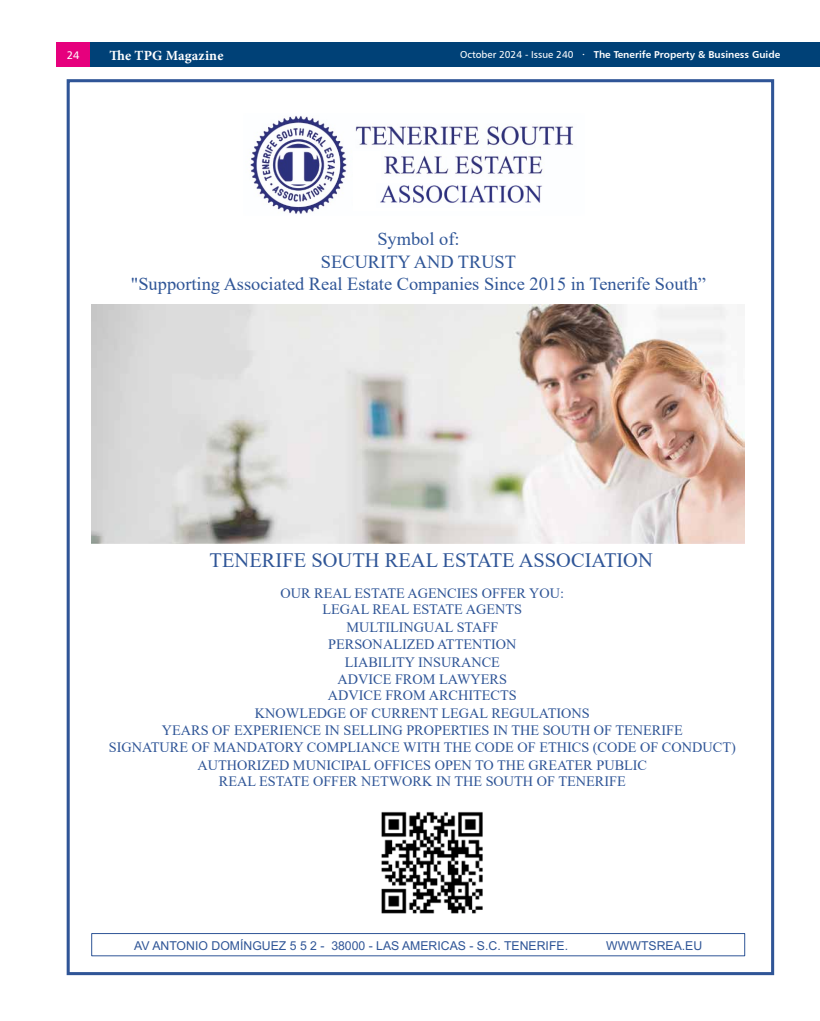
<style>
.page{position:relative;width:820px;height:1021px;background:#fff}
.page>*{position:absolute;margin:0;border:0;box-sizing:border-box;transform-origin:0 0}
.t1{font:20.4px "Times New Roman";color:#2f5597}
.t2{font:18.4px/22.4px "Times New Roman";color:#2f5597;text-align:center}
.t3{font:14.3px/17.1px "Times New Roman";color:#2f5597;text-align:center}
.t4{font:700 14px "Minion Pro";letter-spacing:.01em;color:#fff}
.t5{font:12.2px "Arial";color:#2f5597}
.t6{font:11px "Humanist 777 BT Roman B";color:#fff}
.t7{font:10px "Humanist 777 BT Bold B";color:#fff}
.s1{font-family:"Humanist 777 BT Roman B"}
</style>
<div class="page">
<div style="left:63px;top:42px;width:756px;height:24px;background:#004177"></div>
<div style="left:56px;top:42px;width:34px;height:24px;background:#e6007d"></div>
<div style="left:91px;top:933px;width:653px;height:23px;border:1px solid #2f5597"></div>
<img style="left:92px;top:305px;width:652px;height:238px">
<img style="left:250px;top:116px;width:324px;height:98px">
<div style="left:67px;top:79px;width:706px;height:896px;border:3px solid #2f5597"></div>
<div style="left:353px;top:152px;width:186px;height:59px;background:#fff"></div>
<img style="left:384px;top:152px;width:162px;height:27px">
<img style="left:380px;top:183px;width:166px;height:25px">
<img style="left:381px;top:811px;width:102px;height:103px">
<p class="t6" style="left:67px;top:48px;width:14px">24</p>
<p class="t4" style="left:109px;top:45px;width:115px">The TPG Magazine</p>
<p class="t7" style="left:460px;top:48px;width:321px"><span class="s1">October 2024 - Issue 240</span> · The Tenerife Property &amp; Business Guide</p>
<p class="t2" style="left:131px;top:227px;width:576px">Symbol of:<br>SECURITY AND TRUST<br>"Supporting Associated Real Estate Companies Since 2015 in Tenerife South”</p>
<h1 class="t1" style="left:209px;top:545px;width:444px">TENERIFE SOUTH REAL ESTATE ASSOCIATION</h1>
<p class="t3" style="left:109px;top:584px;width:628px">OUR REAL ESTATE AGENCIES OFFER YOU:<br>LEGAL REAL ESTATE AGENTS<br>MULTILINGUAL STAFF<br>PERSONALIZED ATTENTION<br>LIABILITY INSURANCE<br>ADVICE FROM LAWYERS<br>ADVICE FROM ARCHITECTS<br>KNOWLEDGE OF CURRENT LEGAL REGULATIONS<br>YEARS OF EXPERIENCE IN SELLING PROPERTIES IN THE SOUTH OF TENERIFE<br>SIGNATURE OF MANDATORY COMPLIANCE WITH THE CODE OF ETHICS (CODE OF CONDUCT)<br>AUTHORIZED MUNICIPAL OFFICES OPEN TO THE GREATER PUBLIC<br>REAL ESTATE OFFER NETWORK IN THE SOUTH OF TENERIFE</p>
<p class="t5" style="left:134px;top:936px;width:435px">AV ANTONIO DOMÍNGUEZ 5 5 2 - 38000 - LAS AMERICAS - S.C. TENERIFE.</p>
<p class="t5" style="left:606px;top:936px;width:98px">WWWTSREA.EU</p>
</div>
